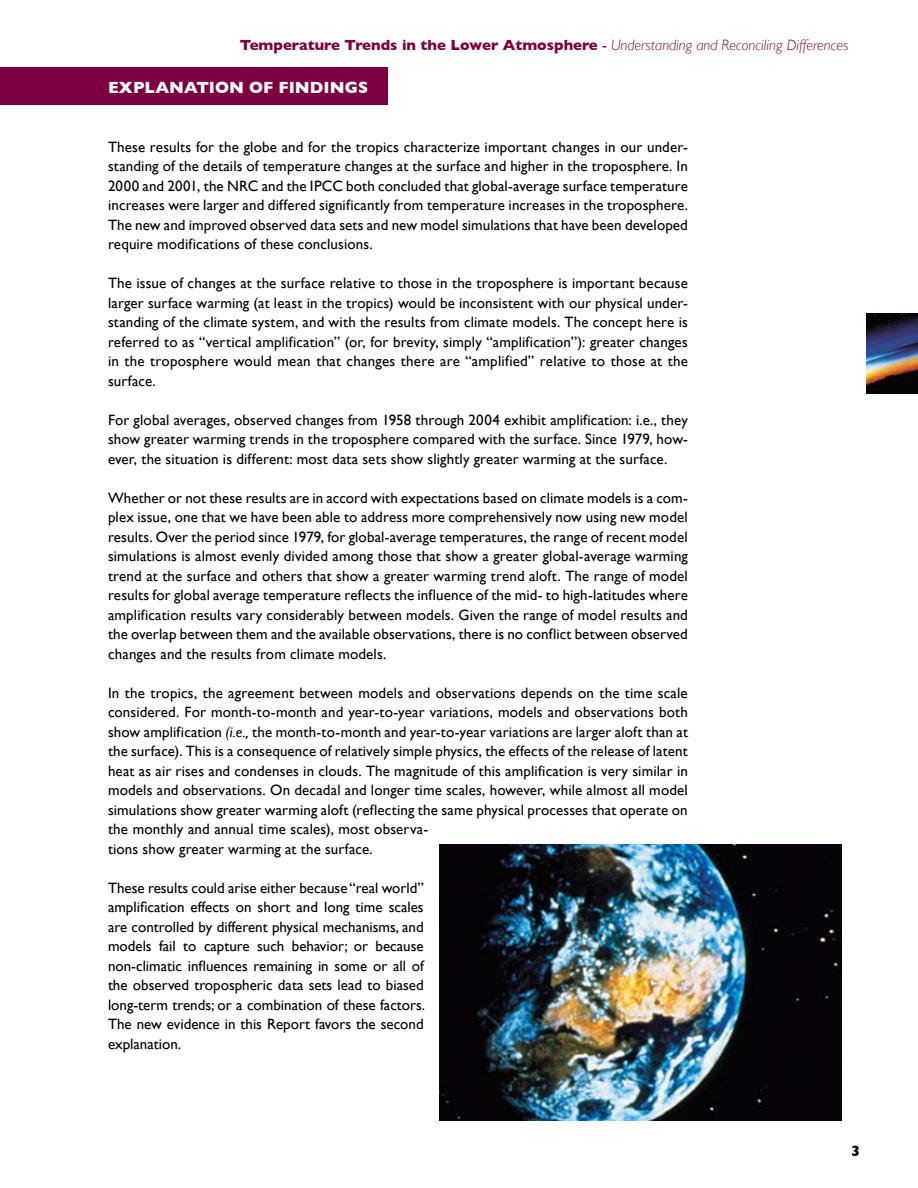
<style>
.page{position:relative;width:918px;height:1188px;background:#fff}
.page>*{position:absolute;margin:0;border:0;box-sizing:border-box;transform-origin:0 0}
.t1{font:700 16.5px "Gill Sans";letter-spacing:.005em;color:#fff}
.t2{font:15px/19.5px "Gill Sans";letter-spacing:.01em;color:#000;text-align:justify}
.t3{font:italic 300 15px "Gill Sans";color:#7c0040}
.s1{font-weight:700;font-style:normal}
.s2{font-weight:400;font-style:normal}
.s3{font-style:italic}
</style>
<div class="page">
<img style="left:866px;top:314px;width:52px;height:79px">
<div style="left:0;top:68px;width:387px;height:37px;background:#7c0040"></div>
<img style="left:440px;top:844px;width:402px;height:276px">
<p class="t3" style="left:240px;top:36px;width:610px"><span class="s1">Temperature Trends in the Lower Atmosphere</span> <span class="s2">-</span> Understanding and Reconciling Differences</p>
<p class="t1" style="left:108px;top:78px;width:25px">Expla</p>
<p class="t1" style="left:169px;top:78px;width:26px">nati</p>
<p class="t1" style="left:215px;top:78px;width:142px">on of Fi ndi ngs</p>
<p class="t2" style="left:108px;top:137px;width:581px">These results for the globe and for the tropics characterize important changes in our under&shy;standing of the details of temperature changes at the surface and higher in the troposphere. In 2000 and 2001, the NRC and the IPCC both concluded that global-average surface temperature increases were larger and differed significantly from temperature increases in the troposphere.<br>The new and improved observed data sets and new model simulations that have been developed require modifications of these conclusions.</p>
<p class="t2" style="left:108px;top:273px;width:582px">The issue of changes at the surface relative to those in the troposphere is important because larger surface warming (at least in the tropics) would be inconsistent with our physical under&shy;standing of the climate system, and with the results from climate models. The concept here is referred to as “vertical amplification” (or, for brevity, simply “amplification”): greater changes in the troposphere would mean that changes there are “amplified” relative to those at the surface.</p>
<p class="t2" style="left:108px;top:410px;width:581px">For global averages, observed changes from 1958 through 2004 exhibit amplification: i.e., they show greater warming trends in the troposphere compared with the surface. Since 1979, how&shy;ever, the situation is different: most data sets show slightly greater warming at the surface.</p>
<p class="t2" style="left:108px;top:488px;width:582px">Whether or not these results are in accord with expectations based on climate models is a com&shy;plex issue, one that we have been able to address more comprehensively now using new model results. Over the period since 1979, for global-average temperatures, the range of recent model simulations is almost evenly divided among those that show a greater global-average warming trend at the surface and others that show a greater warming trend aloft. The range of model results for global average temperature reflects the influence of the mid- to high-latitudes where amplification results vary considerably between models. Given the range of model results and the overlap between them and the available observations, there is no conflict between observed changes and the results from climate models.</p>
<p class="t2" style="left:108px;top:683px;width:581px;text-align:left">In the tropics, the agreement between models and observations depends on the time scale considered. For month-to-month and year-to-year variations, models and observations both show amplification <span class="s3">(i.e.,</span> the month-to-month and year-to-year variations are larger aloft than at the surface). This is a consequence of relatively simple physics, the effects of the release of latent heat as air rises and condenses in clouds. The magnitude of this amplification is very similar in models and observations. On decadal and longer time scales, however, while almost all model simulations show greater warming aloft (reflecting the same physical processes that operate on the monthly and annual time scales), most observa-<br>tions show greater warming at the surface.</p>
<p class="t2" style="left:108px;top:878px;width:319px">These results could arise either because “real world” amplification effects on short and long time scales are controlled by different physical mechanisms, and models fail to capture such behavior; or because non-climatic influences remaining in some or all of the observed tropospheric data sets lead to biased long-term trends; or a combination of these factors.<br>The new evidence in this Report favors the second explanation.</p>
</div>
